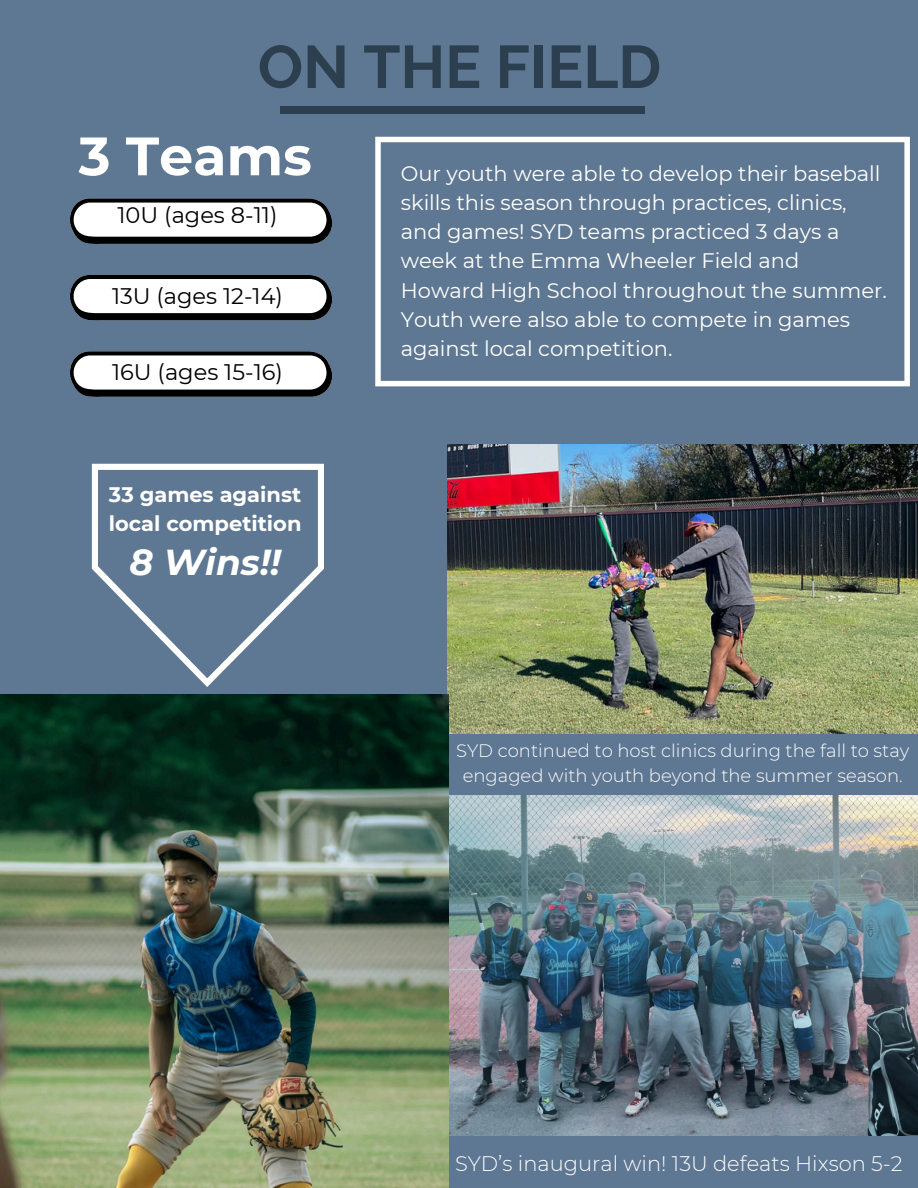
<style>
.page{position:relative;width:918px;height:1188px;background:#5e7792}
.page>*{position:absolute;margin:0;border:0;box-sizing:border-box;transform-origin:0 0}
.t1{font:700 60px "Raleway";color:#2c3f4f}
.t2{font:700 54px "Montserrat";color:#fff}
.t3{font:italic 700 36px "Montserrat";color:#fff}
.t4{font:22.5px "Montserrat";color:#000}
.t5{font:21px/29.2px "Montserrat";color:#fff}
.t6{font:300 21px "Montserrat";color:#fff}
.t7{font:700 21px/29.2px "Montserrat";color:#fff}
.t8{font:300 18px/24.8px "Montserrat";color:#fff;text-align:center}
</style>
<div class="page">
<svg style="left:70px;top:198px;width:262px;height:46px;background:#b6b7b8"></svg>
<svg style="left:70px;top:275px;width:262px;height:46px;background:#b6b7b8"></svg>
<svg style="left:70px;top:351px;width:262px;height:46px;background:#b7b8b9"></svg>
<svg style="left:92px;top:464px;width:232px;height:223px"></svg>
<img style="left:448px;top:796px;width:470px;height:340px">
<img style="left:448px;top:444px;width:470px;height:290px">
<img style="left:0;top:695px;width:448px;height:493px">
<svg style="left:375px;top:137px;width:535px;height:249px"></svg>
<div style="left:281px;top:106px;width:364px;height:8px;background:#2c3f4f"></div>
<p class="t1" style="left:258px;top:32px;width:405px">ON THE FIELD</p>
<p class="t2" style="left:79px;top:123px;width:235px">3 Teams</p>
<h2 class="t4" style="left:118px;top:201px;width:161px">10U (ages 8-11)</h2>
<p class="t4" style="left:112px;top:283px;width:173px">13U (ages 12-14)</p>
<h4 class="t4" style="left:112px;top:358px;width:172px">16U (ages 15-16)</h4>
<h4 class="t7" style="left:109px;top:480px;width:194px">33 games against local competition</h4>
<h4 class="t3" style="left:129px;top:540px;width:153px">8 Wins!!</h4>
<h1 class="t5" style="left:401px;top:158px;width:488px">Our youth were able to develop their baseball skills this season through practices, clinics, and games! SYD teams practiced 3 days a week at the Emma Wheeler Field and Howard High School throughout the summer.<br>Youth were also able to compete in games against local competition.</h1>
<h4 class="t8" style="left:456px;top:738px;width:455px">SYD continued to host clinics during the fall to stay engaged with youth beyond the summer season.</h4>
<h4 class="t6" style="left:455px;top:1150px;width:449px">SYD’s inaugural win! 13U defeats Hixson 5-2</h4>
</div>
